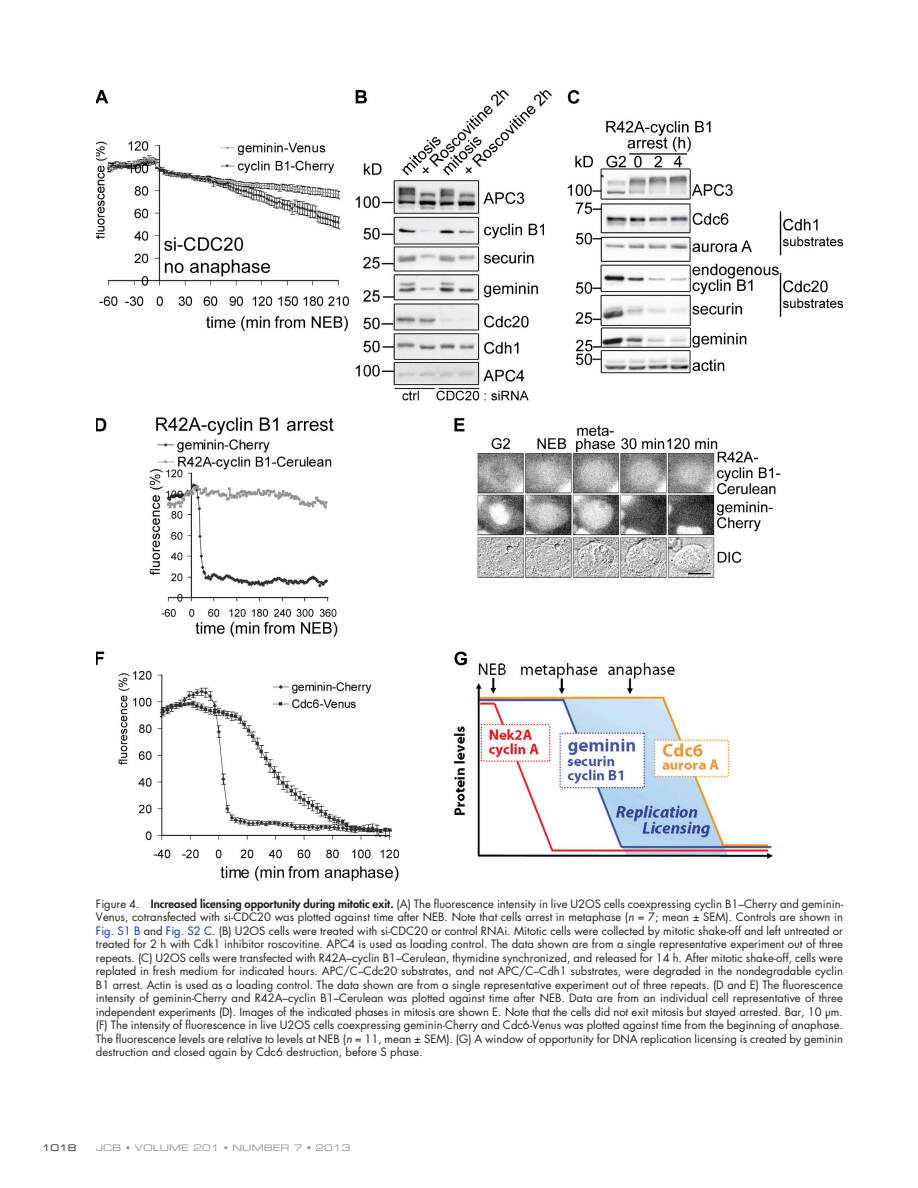
<style>
.page{position:relative;width:918px;height:1188px;background:#fff}
.page>*{position:absolute;margin:0;border:0;box-sizing:border-box;transform-origin:0 0}
.t1{font:11.25px/13.5px "Futura Std";color:#231f20;text-align:justify}
.t2{font:9px "Eurostile LT Std Ex 2";color:#949698}
.t3{font:9px "Eurostile LT Std Ex 2";color:#231f20}
.s1{font-weight:800}
.s2{font-style:italic}
.s3{color:#0030d1}
</style>
<div class="page">
<img style="left:96px;top:90px;width:747px;height:790px">
<p class="t1" style="left:96px;top:897px;width:749px">Figure 4. <span class="s1">Increased licensing opportunity during mitotic exit.</span> (A) The fluorescence intensity in live U2OS cells coexpressing cyclin B1–Cherry and geminin-Venus, cotransfected with si-CDC20 was plotted against time after NEB. Note that cells arrest in metaphase (<span class="s2">n</span> = 7; mean ± SEM). Controls are shown in <span class="s3">Fig. S1 B</span> and <span class="s3">Fig. S2 C</span>. (B) U2OS cells were treated with si-CDC20 or control RNAi. Mitotic cells were collected by mitotic shake-off and left untreated or treated for 2 h with Cdk1 inhibitor roscovitine. APC4 is used as loading control. The data shown are from a single representative experiment out of three repeats. (C) U2OS cells were transfected with R42A–cyclin B1–Cerulean, thymidine synchronized, and released for 14 h. After mitotic shake-off, cells were replated in fresh medium for indicated hours. APC/C–Cdc20 substrates, and not APC/C–Cdh1 substrates, were degraded in the nondegradable cyclin B1 arrest. Actin is used as a loading control. The data shown are from a single representative experiment out of three repeats. (D and E) The fluorescence intensity of geminin-Cherry and R42A–cyclin B1–Cerulean was plotted against time after NEB. Data are from an individual cell representative of three independent experiments (D). Images of the indicated phases in mitosis are shown E. Note that the cells did not exit mitosis but stayed arrested. Bar, 10 µm. (F) The intensity of fluorescence in live U2OS cells coexpressing geminin-Cherry and Cdc6-Venus was plotted against time from the beginning of anaphase.<br>The fluorescence levels are relative to levels at NEB (<span class="s2">n</span> = 11, mean ± SEM). (G) A window of opportunity for DNA replication licensing is created by geminin destruction and closed again by Cdc6 destruction, before S phase.</p>
<p class="t3" style="left:42px;top:1142px;width:36px">1018</p>
<p class="t2" style="left:96px;top:1142px;width:256px">JCB • VOLUME 201 • NUMBER 7 • 2013</p>
</div>
